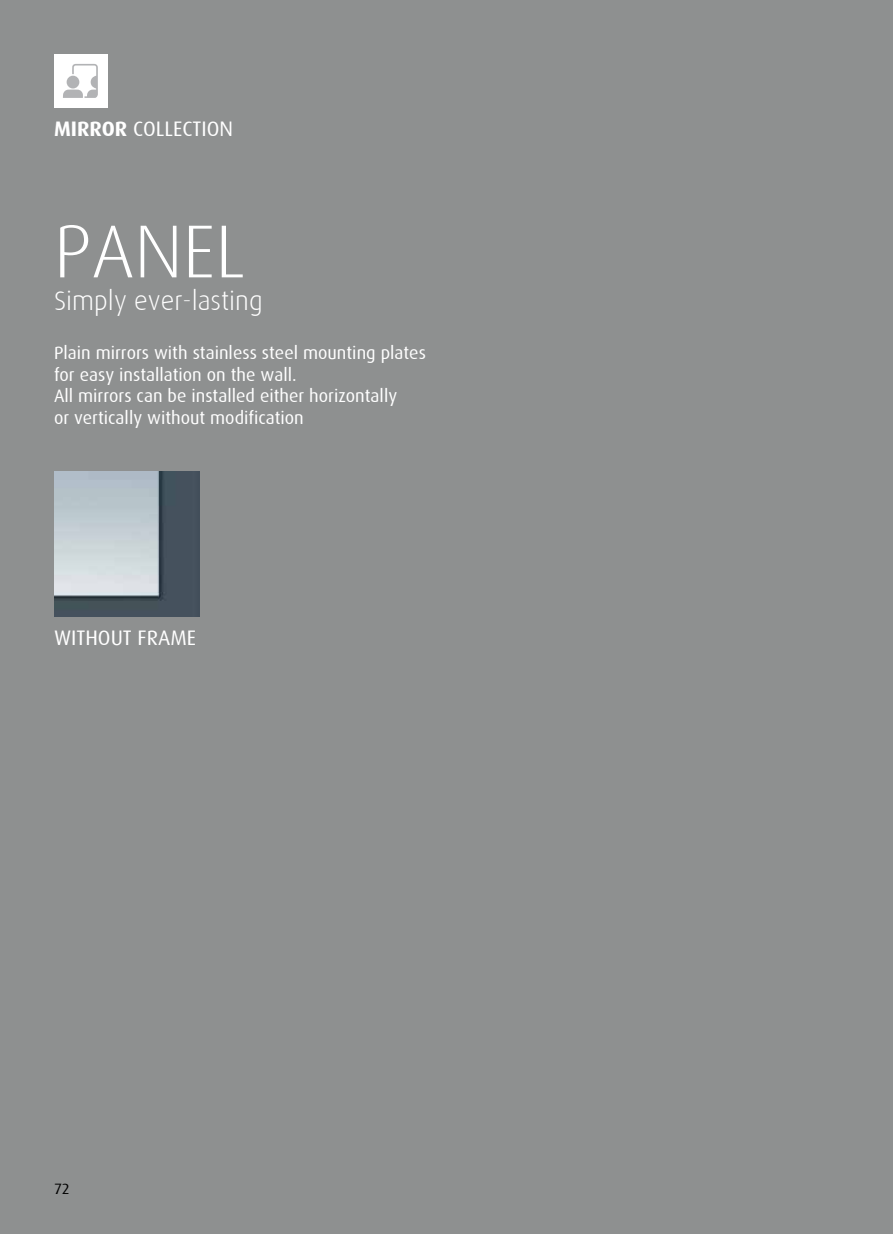
<style>
.page{position:relative;width:893px;height:1234px;background:#fff}
.page>*{position:absolute;margin:0;border:0;box-sizing:border-box;transform-origin:0 0}
.t1{font:300 75px "Dax";color:#fff}
.t2{font:300 27px "Dax";color:#fff}
.t3{font:21px "Dax";color:#fff}
.t4{font:18px/21.6px "Dax";color:#fff}
.t5{font:15px "Dax";color:#000}
.s1{font-weight:700}
</style>
<div class="page">
<div style="left:0;top:0;width:893px;height:1233px;background:#8e9090"></div>
<div style="left:54px;top:54px;width:54px;height:54px;background:#fff"></div>
<svg style="left:63px;top:64px;width:35px;height:34px"></svg>
<div style="left:67px;top:76px;width:12px;height:12px;background:#b2b3b5;border-radius:50%"></div>
<img style="left:54px;top:471px;width:145px;height:146px">
<p class="t3" style="left:54px;top:117px;width:181px"><span class="s1">MIRROR</span> COLLECTION</p>
<h1 class="t1" style="left:54px;top:210px;width:193px">PANEL</h1>
<h2 class="t2" style="left:54px;top:285px;width:210px">Simply ever-lasting</h2>
<p class="t4" style="left:54px;top:342px;width:373px">Plain mirrors with stainless steel mounting plates for easy installation on the wall.<br>All mirrors can be installed either horizontally<br>or vertically without modification</p>
<p class="t3" style="left:54px;top:625px;width:144px">WITHOUT FRAME</p>
<p class="t5" style="left:54px;top:1179px;width:17px">72</p>
</div>
